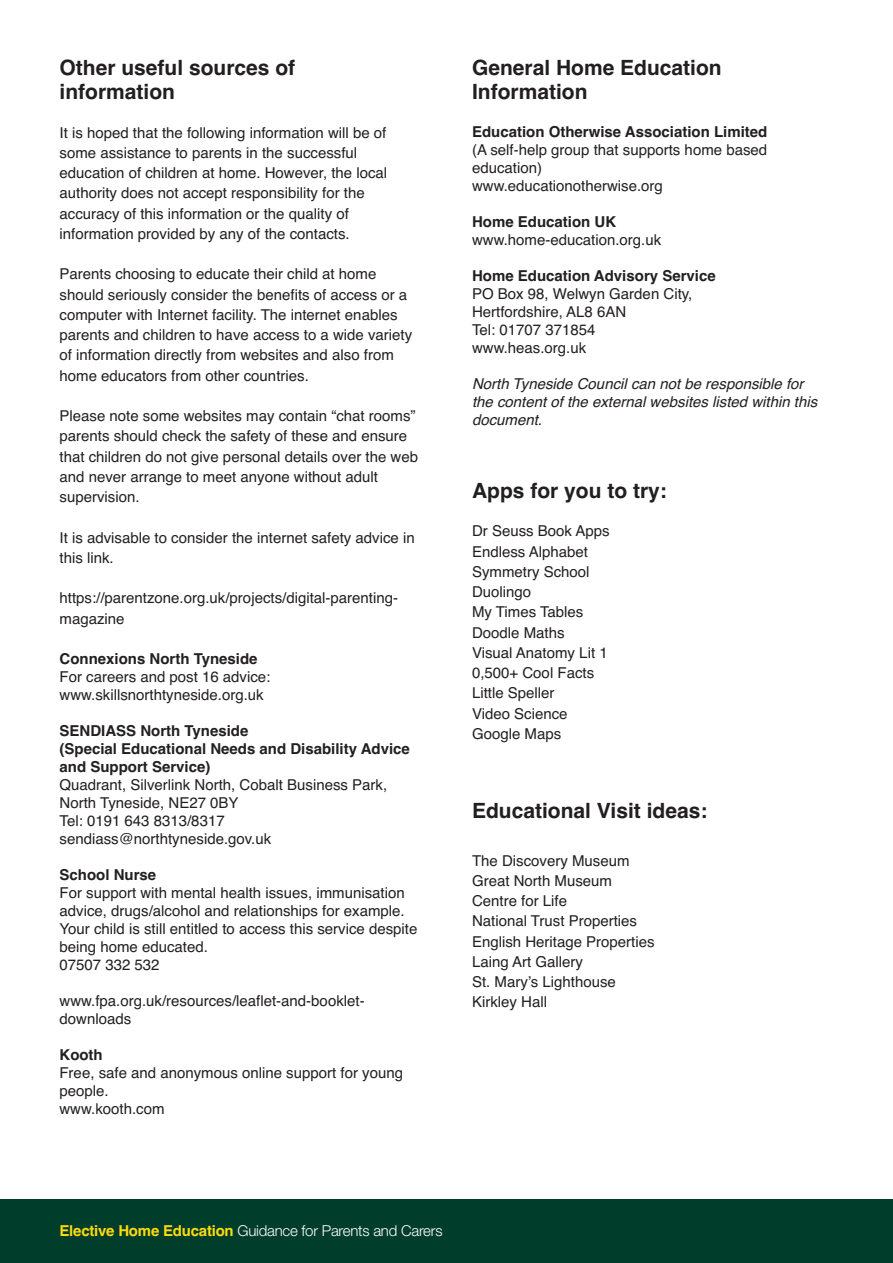
<style>
.page{position:relative;width:893px;height:1263px;background:#fff}
.page>*{position:absolute;margin:0;border:0;box-sizing:border-box;transform-origin:0 0}
.t1{font:700 21px/24px "Helvetica";color:#231f20}
.t2{font:15px/20.2px "Helvetica";color:#231f20}
.t3{font:700 15px/18px "Helvetica";color:#231f20}
.t4{font:italic 15px/18px "Helvetica";color:#231f20}
.t5{font:300 15px "Helvetica Neue";letter-spacing:-.015em;color:#fff}
.s1{font-family:"Helvetica";font-weight:700;color:#ffdb0f}
</style>
<div class="page">
<div style="left:0;top:1199px;width:893px;height:64px;background:#003d2a"></div>
<h1 class="t1" style="left:60px;top:56px;width:237px">Other useful sources of information</h1>
<p class="t2" style="left:60px;top:122px;width:329px">It is hoped that the following information will be of some assistance to parents in the successful education of children at home. However, the local authority does not accept responsibility for the accuracy of this information or the quality of information provided by any of the contacts.</p>
<p class="t2" style="left:60px;top:264px;width:354px">Parents choosing to educate their child at home should seriously consider the benefits of access or a computer with Internet facility. The internet enables parents and children to have access to a wide variety of information directly from websites and also from home educators from other countries.</p>
<p class="t2" style="left:60px;top:406px;width:360px">Please note some websites may contain “chat rooms” parents should check the safety of these and ensure that children do not give personal details over the web and never arrange to meet anyone without adult supervision.</p>
<p class="t2" style="left:60px;top:527px;width:357px">It is advisable to consider the internet safety advice in this link.</p>
<p class="t2" style="left:60px;top:588px;width:340px">https://parentzone.org.uk/projects/digital-parenting&shy;magazine</p>
<p class="t3" style="left:60px;top:650px;width:200px">Connexions North Tyneside</p>
<p class="t2" style="left:60px;top:668px;width:212px;line-height:18px">For careers and post 16 advice: www.skillsnorthtyneside.org.uk</p>
<p class="t3" style="left:60px;top:722px;width:352px">SENDIASS North Tyneside<br>(Special Educational Needs and Disability Advice and Support Service)</p>
<p class="t2" style="left:60px;top:776px;width:329px;line-height:18px">Quadrant, Silverlink North, Cobalt Business Park, North Tyneside, NE27 0BY<br>Tel: 0191 643 8313/8317 sendiass@northtyneside.gov.uk</p>
<p class="t3" style="left:60px;top:866px;width:98px">School Nurse</p>
<p class="t2" style="left:60px;top:884px;width:359px;line-height:18px">For support with mental health issues, immunisation advice, drugs/alcohol and relationships for example.<br>Your child is still entitled to access this service despite being home educated.<br>07507 332 532</p>
<p class="t2" style="left:60px;top:992px;width:307px;line-height:18px">www.fpa.org.uk/resources/leaflet-and-booklet&shy;downloads</p>
<p class="t3" style="left:59px;top:1046px;width:45px">Kooth</p>
<p class="t2" style="left:59px;top:1064px;width:345px;line-height:18px">Free, safe and anonymous online support for young people.<br>www.kooth.com</p>
<h1 class="t1" style="left:472px;top:56px;width:251px">General Home Education<br>Information</h1>
<p class="t3" style="left:472px;top:122px;width:297px">Education Otherwise Association Limited</p>
<p class="t2" style="left:472px;top:140px;width:297px;line-height:18px">(A self-help group that supports home based education)<br>www.educationotherwise.org</p>
<p class="t3" style="left:472px;top:212px;width:146px">Home Education UK</p>
<p class="t2" style="left:472px;top:229px;width:191px">www.home-education.org.uk</p>
<p class="t3" style="left:472px;top:266px;width:245px">Home Education Advisory Service</p>
<p class="t2" style="left:472px;top:284px;width:222px;line-height:18px">PO Box 98, Welwyn Garden City,<br>Hertfordshire, AL8 6AN<br>Tel: 01707 371854 www.heas.org.uk</p>
<p class="t4" style="left:472px;top:374px;width:347px">North Tyneside Council can not be responsible for the content of the external websites listed within this document.</p>
<h1 class="t1" style="left:472px;top:478px;width:196px">Apps for you to try:</h1>
<p class="t2" style="left:472px;top:521px;width:139px">Dr Seuss Book Apps<br>Endless Alphabet<br>Symmetry School<br>Duolingo<br>My Times Tables<br>Doodle Maths<br>Visual Anatomy Lit 1<br>0,500+ Cool Facts<br>Little Speller<br>Video Science<br>Google Maps</p>
<h1 class="t1" style="left:472px;top:799px;width:237px">Educational Visit ideas:</h1>
<p class="t2" style="left:472px;top:850px;width:184px">The Discovery Museum<br>Great North Museum<br>Centre for Life<br>National Trust Properties<br>English Heritage Properties<br>Laing Art Gallery<br>St. Mary’s Lighthouse<br>Kirkley Hall</p>
<p class="t5" style="left:60px;top:1225px;width:384px"><span class="s1">Elective Home Education</span> Guidance for Parents and Carers</p>
</div>
